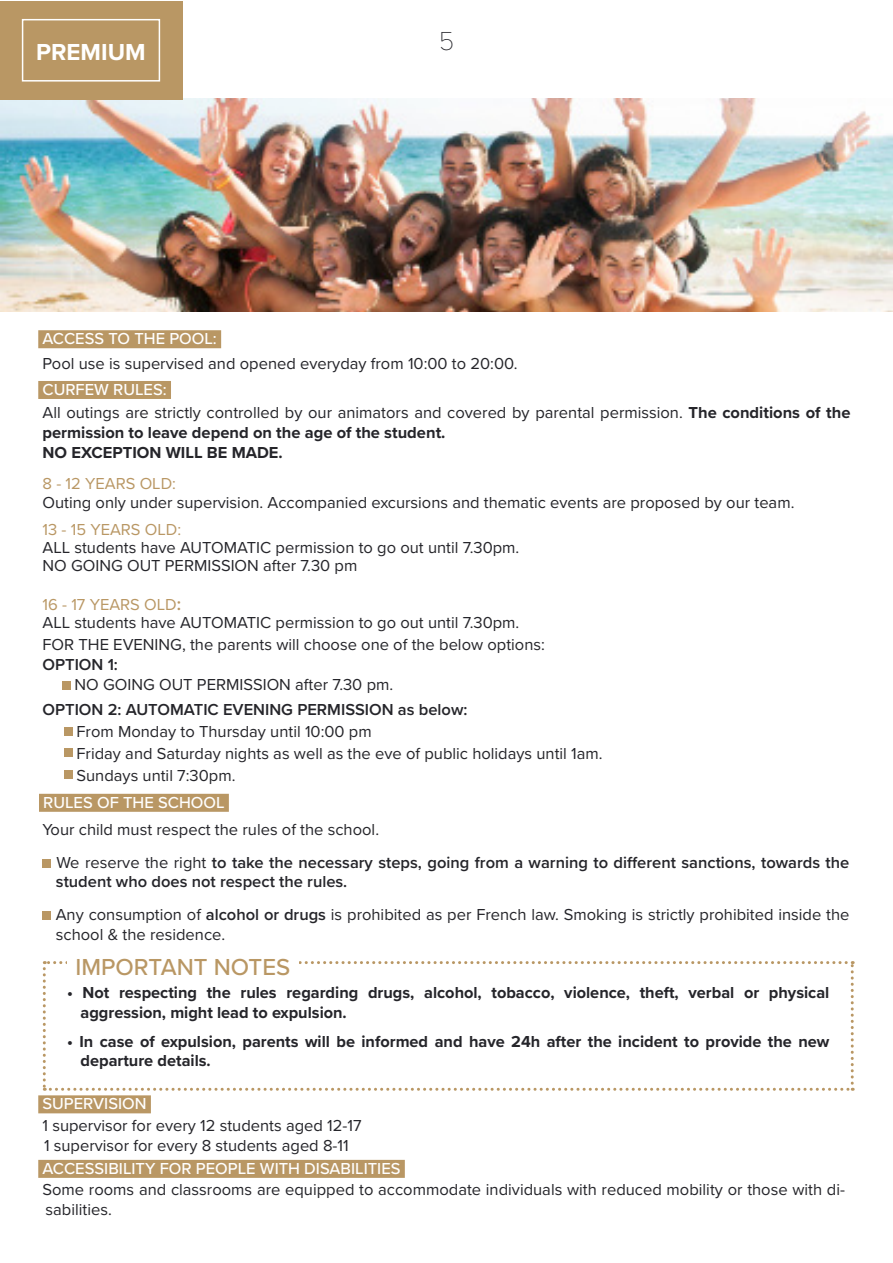
<style>
.page{position:relative;width:893px;height:1263px;background:#fff}
.page>*{position:absolute;margin:0;border:0;box-sizing:border-box;transform-origin:0 0}
.t1{font:100 27px "Proxima Nova T";color:#25252a}
.TITRE1{font:500 24px "Proxima Nova";color:#b99764}
.t2{font:700 24px "Proxima Nova";color:#fff}
.t3{font:16.5px/19.8px "Proxima Nova";color:#25252a}
.t4{font:700 16.5px/19.8px "Proxima Nova";color:#25252a}
.t5{font:600 16.5px/19.8px "Proxima Nova";color:#25252a}
.sous_titre_filet{font:500 16.5px "Proxima Nova";color:#fff}
.PARAGRAPHE{font:16.5px "Proxima Nova";color:#b99764}
.s1{font-weight:700}
.s2{font-weight:600;font-size:18px}
.s3{font-weight:400}
.s4{font-weight:600}
</style>
<div class="page">
<img style="left:0;top:99px;width:893px;height:212px">
<div style="left:38px;top:330px;width:183px;height:18px;background:#b99764"></div>
<div style="left:38px;top:381px;width:133px;height:18px;background:#b99764"></div>
<div style="left:62px;top:681px;width:8px;height:9px;background:#b99764"></div>
<div style="left:42px;top:859px;width:9px;height:8px;background:#b99764"></div>
<div style="left:42px;top:911px;width:9px;height:9px;background:#b99764"></div>
<div style="left:39px;top:794px;width:190px;height:18px;background:#b99764"></div>
<svg style="left:43px;top:961px;width:811px;height:130px"></svg>
<div style="left:67px;top:948px;width:232px;height:36px;background:#fff"></div>
<div style="left:64px;top:770px;width:8px;height:8px;background:#b99764"></div>
<div style="left:64px;top:727px;width:8px;height:8px;background:#b99764"></div>
<div style="left:64px;top:748px;width:8px;height:9px;background:#b99764"></div>
<div style="left:0;top:1px;width:182px;height:99px;background:#b99764"></div>
<div style="left:22px;top:19px;width:138px;height:63px;border:2px solid #fff"></div>
<div style="left:38px;top:1095px;width:113px;height:18px;background:#b99764"></div>
<div style="left:38px;top:1160px;width:367px;height:18px;background:#b99764"></div>
<p class="t2" style="left:36px;top:34px;width:111px">PREMIUM</p>
<p class="t1" style="left:439px;top:21px;width:17px">5</p>
<p class="sous_titre_filet" style="left:43px;top:326px;width:176px">ACCESS TO THE POOL:</p>
<p class="sous_titre_filet" style="left:43px;top:377px;width:126px">CURFEW RULES:</p>
<p class="t3" style="left:43px;top:402px;width:809px">All outings are strictly controlled by our animators and covered by parental permission. <span class="s1">The conditions of the permission to leave depend on the age of the student.</span></p>
<p class="t4" style="left:43px;top:442px;width:242px">NO EXCEPTION WILL BE MADE.</p>
<p class="PARAGRAPHE" style="left:43px;top:471px;width:135px">8 - 12 YEARS OLD:</p>
<p class="t3" style="left:43px;top:492px;width:753px">Outing only under supervision. Accompanied excursions and thematic events are proposed by our team.</p>
<p class="PARAGRAPHE" style="left:43px;top:517px;width:140px">13 - 15 YEARS OLD:</p>
<p class="t3" style="left:43px;top:537px;width:478px">ALL students have AUTOMATIC permission to go out until 7.30pm.</p>
<p class="t3" style="left:43px;top:555px;width:316px">NO GOING OUT PERMISSION after 7.30 pm</p>
<p class="PARAGRAPHE" style="left:43px;top:593px;width:140px">16 - 17 YEARS OLD<span class="s2">:</span></p>
<p class="t3" style="left:43px;top:612px;width:478px">ALL students have AUTOMATIC permission to go out until 7.30pm.</p>
<p class="t3" style="left:43px;top:634px;width:504px">FOR THE EVENING, the parents will choose one of the below options:</p>
<p class="t5" style="left:43px;top:654px;width:77px">OPTION 1:</p>
<p class="t3" style="left:75px;top:673px;width:320px">NO GOING OUT PERMISSION after 7.30 pm.</p>
<p class="t5" style="left:43px;top:699px;width:426px">OPTION 2: AUTOMATIC EVENING PERMISSION as below:</p>
<p class="t3" style="left:77px;top:721px;width:297px">From Monday to Thursday until 10:00 pm</p>
<p class="t3" style="left:77px;top:743px;width:528px">Friday and Saturday nights as well as the eve of public holidays until 1am.</p>
<p class="t3" style="left:77px;top:765px;width:160px">Sundays until 7:30pm.</p>
<p class="t3" style="left:42px;top:819px;width:338px">Your child must respect the rules of the school.</p>
<p class="t5" style="left:56px;top:852px;width:795px"><span class="s3">We reserve the right</span> to take the necessary steps, going from a warning to different sanctions, towards the student who does not respect the rules.</p>
<p class="t3" style="left:56px;top:904px;width:795px">Any consumption of <span class="s4">alcohol or drugs</span> is prohibited as per French law. Smoking is strictly prohibited inside the school &amp; the residence.</p>
<p class="t3" style="left:43px;top:352px;width:477px">Pool use is supervised and opened everyday from 10:00 to 20:00.</p>
<p class="sous_titre_filet" style="left:43px;top:790px;width:183px">RULES OF THE SCHOOL</p>
<p class="TITRE1" style="left:76px;top:949px;width:216px">IMPORTANT NOTES</p>
<p class="t4" style="left:81px;top:983px;width:750px;text-indent:-13px">• Not respecting the rules regarding drugs, alcohol, tobacco, violence, theft, verbal or physical aggression, might lead to expulsion.</p>
<p class="t4" style="left:81px;top:1031px;width:750px;text-indent:-13px">• In case of expulsion, parents will be informed and have 24h after the incident to provide the new departure details.</p>
<p class="sous_titre_filet" style="left:43px;top:1091px;width:106px">SUPERVISION</p>
<p class="t3" style="left:43px;top:1115px;width:321px">1 supervisor for every 12 students aged 12-17</p>
<p class="t3" style="left:44px;top:1134px;width:306px">1 supervisor for every 8 students aged 8-11</p>
<p class="sous_titre_filet" style="left:43px;top:1156px;width:360px">ACCESSIBILITY FOR PEOPLE WITH DISABILITIES</p>
<p class="t3" style="left:43px;top:1179px;width:804px">Some rooms and classrooms are equipped to accommodate individuals with reduced mobility or those with di&shy;sabilities.</p>
</div>
